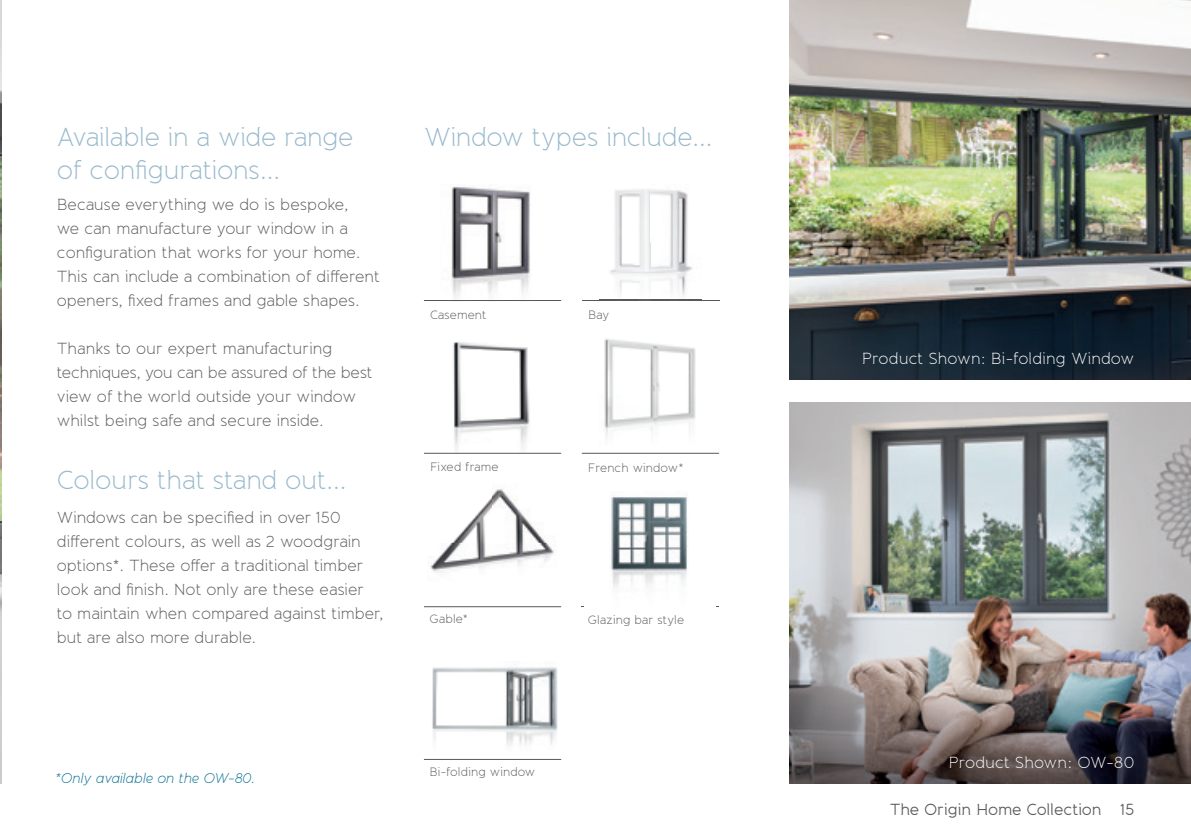
<style>
.page{position:relative;width:1191px;height:840px;background:#fff}
.page>*{position:absolute;margin:0;border:0;box-sizing:border-box;transform-origin:0 0}
.t1{font:300 26px/32px "Banda";letter-spacing:-.015em;color:#98b9cc}
.t2{font:300 16px/24px "Banda";letter-spacing:-.005em;color:#57585a}
.t3{font:300 16px "Banda";letter-spacing:.005em;color:#fff}
.t4{font:16px "Banda";letter-spacing:-.01em;color:#57585a}
.t5{font:italic 300 14px "Banda";letter-spacing:-.03em;color:#056f91}
.t6{font:300 12px "Banda";letter-spacing:.01em;color:#57585a}
</style>
<div class="page">
<img style="left:0;top:0;width:1px;height:782px">
<img style="left:451px;top:186px;width:79px;height:112px">
<hr style="left:424px;top:300px;width:137px;height:1px;background:#57585a">
<img style="left:604px;top:339px;width:92px;height:100px">
<hr style="left:582px;top:452px;width:137px;height:1px;background:#57585a">
<img style="left:453px;top:342px;width:77px;height:109px">
<hr style="left:424px;top:452px;width:137px;height:1px;background:#57585a">
<hr style="left:424px;top:606px;width:137px;height:1px;background:#57585a">
<img style="left:430px;top:488px;width:124px;height:85px">
<hr style="left:424px;top:758px;width:137px;height:1px;background:#57585a">
<img style="left:432px;top:666px;width:126px;height:79px">
<hr style="left:582px;top:300px;width:137px;height:1px;background:#57585a">
<img style="left:600px;top:189px;width:102px;height:112px">
<hr style="left:582px;top:606px;width:137px;height:1px;background:#57585a">
<img style="left:610px;top:496px;width:78px;height:92px">
<img style="left:584px;top:606px;width:131px;height:1px">
<img style="left:789px;top:0;width:402px;height:379px">
<img style="left:789px;top:403px;width:402px;height:379px">
<h1 class="t1" style="left:57px;top:121px;width:298px">Available in a wide range of configurations...</h1>
<p class="t2" style="left:57px;top:192px;width:324px">Because everything we do is bespoke,<br>we can manufacture your window in a configuration that works for your home.<br>This can include a combination of different openers, fixed frames and gable shapes.</p>
<p class="t2" style="left:57px;top:336px;width:317px">Thanks to our expert manufacturing techniques, you can be assured of the best view of the world outside your window whilst being safe and secure inside.</p>
<h1 class="t1" style="left:57px;top:463px;width:291px">Colours that stand out...</h1>
<p class="t2" style="left:57px;top:504px;width:328px">Windows can be specified in over 150 different colours, as well as 2 woodgrain options*. These offer a traditional timber look and finish. Not only are these easier<br>to maintain when compared against timber, but are also more durable.</p>
<h1 class="t1" style="left:424px;top:121px;width:290px">Window types include...</h1>
<p class="t6" style="left:430px;top:307px;width:58px">Casement</p>
<p class="t6" style="left:588px;top:307px;width:22px">Bay</p>
<p class="t6" style="left:430px;top:459px;width:70px">Fixed frame</p>
<p class="t6" style="left:588px;top:460px;width:97px">French window*</p>
<p class="t6" style="left:429px;top:611px;width:40px">Gable*</p>
<p class="t6" style="left:588px;top:611px;width:98px">Glazing bar style</p>
<p class="t5" style="left:54px;top:769px;width:202px">*Only available on the OW-80.</p>
<p class="t6" style="left:429px;top:764px;width:107px">Bi-folding window</p>
<p class="t3" style="left:862px;top:348px;width:274px">Product Shown: Bi-folding Window</p>
<p class="t3" style="left:948px;top:752px;width:187px">Product Shown: OW-80</p>
<p class="t4" style="left:890px;top:799px;width:246px">The Origin Home Collection 15</p>
</div>
